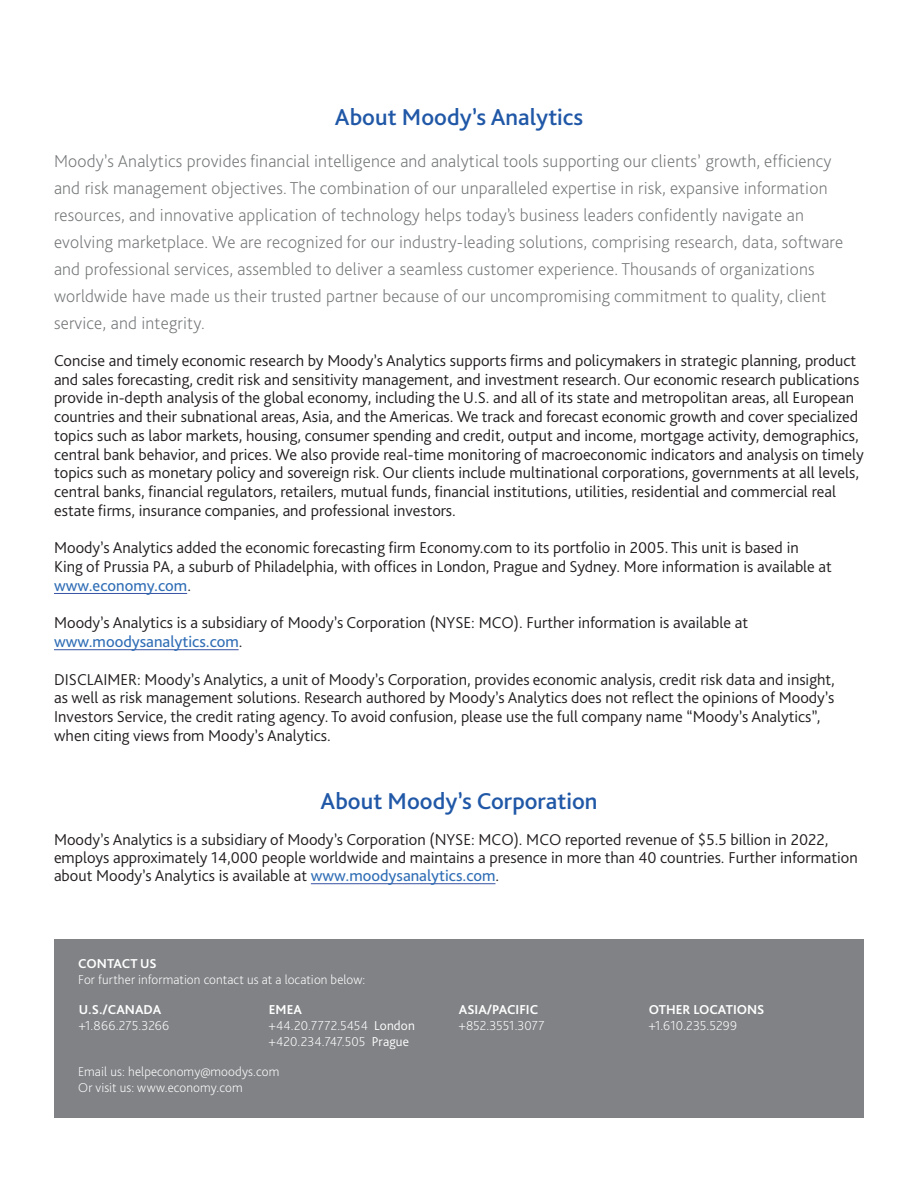
<style>
.page{position:relative;width:918px;height:1188px;background:#fff}
.page>*{position:absolute;margin:0;border:0;box-sizing:border-box;transform-origin:0 0}
.t1{font:500 24px "Bliss Pro";color:#2058a7}
.t2{font:200 18px/27px "Bliss Pro";letter-spacing:.01em;color:#727476}
.t3{font:300 16.5px/18.8px "Bliss Pro";color:#231f20}
.t4{font:200 13.5px/15.8px "Bliss Pro";letter-spacing:.005em;color:#fff}
.s1{font-weight:400;color:#306eb6}
.s2{font-weight:700}
.s3{font-weight:300}
</style>
<div class="page">
<div style="left:54px;top:939px;width:810px;height:179px;background:#808285"></div>
<hr style="left:54px;top:593px;width:133px;height:1px;background:#3853a3">
<hr style="left:54px;top:649px;width:185px;height:1px;background:#3853a3">
<hr style="left:311px;top:883px;width:184px;height:1px;background:#3853a3">
<p class="t1" style="left:335px;top:102px;width:250px">About Moody’s Analytics</p>
<p class="t2" style="left:54px;top:148px;width:791px">Moody’s Analytics provides financial intelligence and analytical tools supporting our clients’ growth, efficiency and risk management objectives. The combination of our unparalleled expertise in risk, expansive information resources, and innovative application of technology helps today’s business leaders confidently navigate an evolving marketplace. We are recognized for our industry-leading solutions, comprising research, data, software and professional services, assembled to deliver a seamless customer experience. Thousands of organizations worldwide have made us their trusted partner because of our uncompromising commitment to quality, client service, and integrity.</p>
<p class="t3" style="left:54px;top:351px;width:811px">Concise and timely economic research by Moody’s Analytics supports firms and policymakers in strategic planning, product and sales forecasting, credit risk and sensitivity management, and investment research. Our economic research publications provide in-depth analysis of the global economy, including the U.S. and all of its state and metropolitan areas, all European countries and their subnational areas, Asia, and the Americas. We track and forecast economic growth and cover specialized topics such as labor markets, housing, consumer spending and credit, output and income, mortgage activity, demographics, central bank behavior, and prices. We also provide real-time monitoring of macroeconomic indicators and analysis on timely topics such as monetary policy and sovereign risk. Our clients include multinational corporations, governments at all levels, central banks, financial regulators, retailers, mutual funds, financial institutions, utilities, residential and commercial real estate firms, insurance companies, and professional investors.</p>
<p class="t3" style="left:54px;top:538px;width:779px">Moody’s Analytics added the economic forecasting firm Economy.com to its portfolio in 2005. This unit is based in<br>King of Prussia PA, a suburb of Philadelphia, with offices in London, Prague and Sydney. More information is available at <span class="s1">www.economy.com</span>.</p>
<p class="t3" style="left:54px;top:613px;width:695px">Moody’s Analytics is a subsidiary of Moody’s Corporation (NYSE: MCO). Further information is available at <span class="s1">www.moodysanalytics.com</span>.</p>
<p class="t3" style="left:54px;top:669px;width:782px">DISCLAIMER: Moody’s Analytics, a unit of Moody’s Corporation, provides economic analysis, credit risk data and insight, as well as risk management solutions. Research authored by Moody’s Analytics does not reflect the opinions of Moody’s Investors Service, the credit rating agency. To avoid confusion, please use the full company name “Moody’s Analytics”, when citing views from Moody’s Analytics.</p>
<p class="t1" style="left:321px;top:786px;width:278px">About Moody’s Corporation</p>
<p class="t3" style="left:54px;top:830px;width:805px;line-height:18px">Moody’s Analytics is a subsidiary of Moody’s Corporation (NYSE: MCO). MCO reported revenue of $5.5 billion in 2022, employs approximately 14,000 people worldwide and maintains a presence in more than 40 countries. Further information about Moody’s Analytics is available at <span class="s1">www.moodysanalytics.com</span>.</p>
<p class="t4" style="left:78px;top:955px;width:289px"><span class="s2">CONTACT US<br></span>For further information contact us at a location below:</p>
<p class="t4" style="left:79px;top:1001px;width:92px"><span class="s2">U.S./CANADA </span>+1.866.275.3266</p>
<p class="t4" style="left:269px;top:1001px;width:148px"><span class="s2">EMEA<br></span>+44.20.7772.5454 <span class="s3">London </span>+420.234.747.505 <span class="s3">Prague</span></p>
<p class="t4" style="left:459px;top:1001px;width:87px"><span class="s2">ASIA/PACIFIC </span>+852.3551.3077</p>
<p class="t4" style="left:649px;top:1001px;width:117px"><span class="s2">OTHER LOCATIONS </span>+1.610.235.5299</p>
<p class="t4" style="left:78px;top:1064px;width:203px">Email us: helpeconomy@moodys.com<br>Or visit us: www.economy.com</p>
</div>
